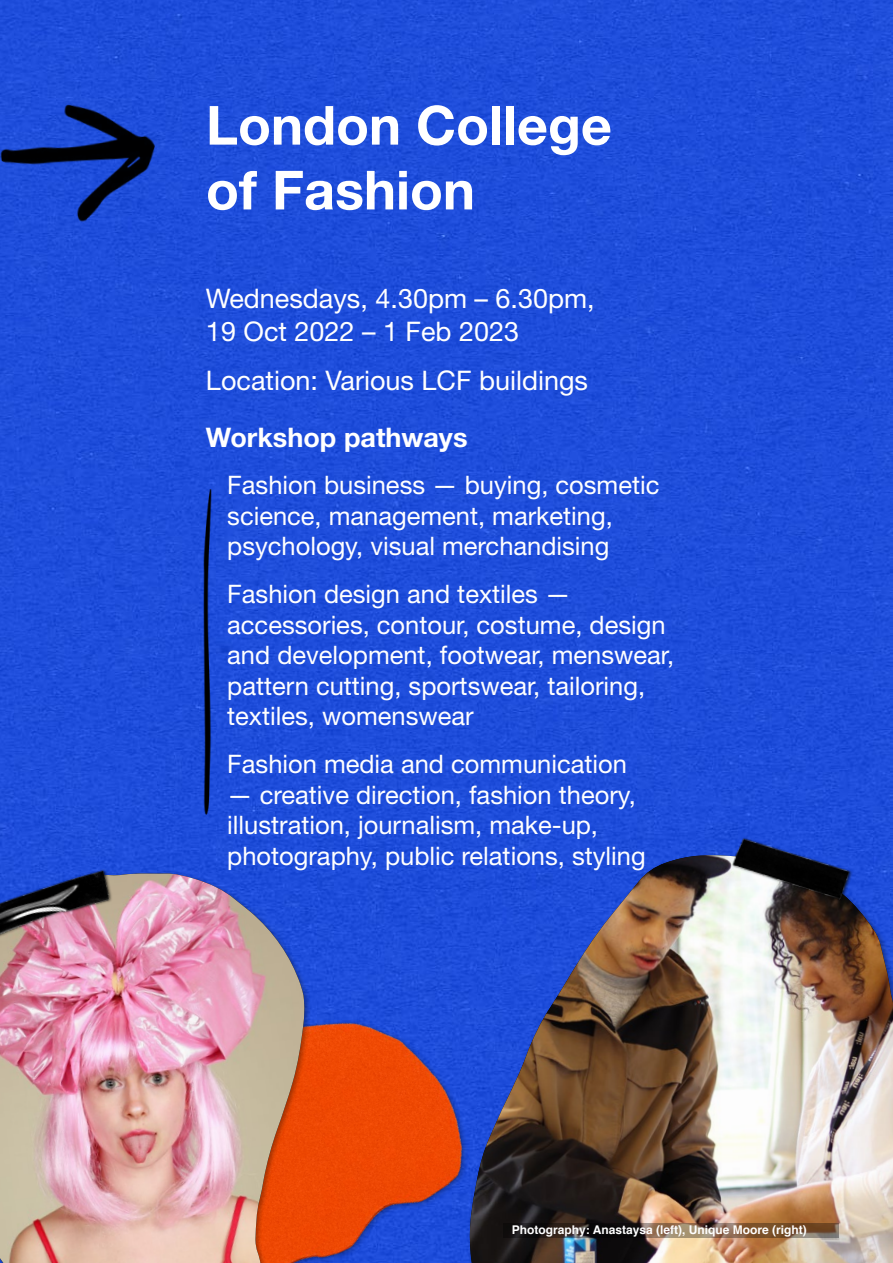
<style>
.page{position:relative;width:893px;height:1263px;background:#fff}
.page>*{position:absolute;margin:0;border:0;box-sizing:border-box;transform-origin:0 0}
.Header_2_Bold{font:700 54px "Helvetica Neue LT Pro";color:#fff}
.Header_3{font:27px "Helvetica Neue LT Pro";color:#fff}
.body_II{font:700 27px "Helvetica Neue LT Pro";color:#fff}
.Header_3-2{font:25.5px/30.6px "Helvetica Neue LT Pro";color:#fff}
.Captions_Credits{font:700 12px "Helvetica";color:#fff}
</style>
<div class="page">
<div style="left:0;top:0;width:893px;height:856px;background:#1e4ddb"></div>
<img style="left:8px;top:839px;width:604px;height:424px">
<img style="left:469px;top:855px;width:424px;height:408px">
<svg style="left:504px;top:1223px;width:335px;height:15px;background:#584433"></svg>
<div style="left:0;top:871px;width:312px;height:392px;background:#000;opacity:.33"></div>
<img style="left:0;top:873px;width:305px;height:390px">
<img style="left:0;top:43px;width:192px;height:231px">
<img style="left:0;top:856px;width:128px;height:88px">
<img style="left:712px;top:825px;width:159px;height:86px">
<img style="left:182px;top:490px;width:48px;height:348px">
<p class="Header_2_Bold" style="left:206px;top:92px;width:407px">London College</p>
<p class="Header_2_Bold" style="left:206px;top:157px;width:270px">of Fashion</p>
<p class="Header_3" style="left:206px;top:282px;width:390px">Wednesdays, 4.30pm – 6.30pm,</p>
<p class="Header_3" style="left:206px;top:314px;width:315px">19 Oct 2022 – 1 Feb 2023</p>
<p class="Header_3" style="left:206px;top:364px;width:384px">Location: Various LCF buildings</p>
<p class="body_II" style="left:206px;top:420px;width:263px">Workshop pathways</p>
<p class="Header_3-2" style="left:227px;top:469px;width:434px">Fashion business — buying, cosmetic science, management, marketing, psychology, visual merchandising</p>
<p class="Header_3-2" style="left:227px;top:578px;width:448px">Fashion design and textiles — accessories, contour, costume, design and development, footwear, menswear, pattern cutting, sportswear, tailoring, textiles, womenswear</p>
<p class="Header_3-2" style="left:227px;top:748px;width:401px">Fashion media and communication</p>
<p class="Header_3-2" style="left:227px;top:778px;width:420px">— creative direction, fashion theory, illustration, journalism, make-up, photography, public relations, styling</p>
<p class="Captions_Credits" style="left:512px;top:1220px;width:296px">Photography: Anastaysa (left), Unique Moore (right)</p>
</div>
